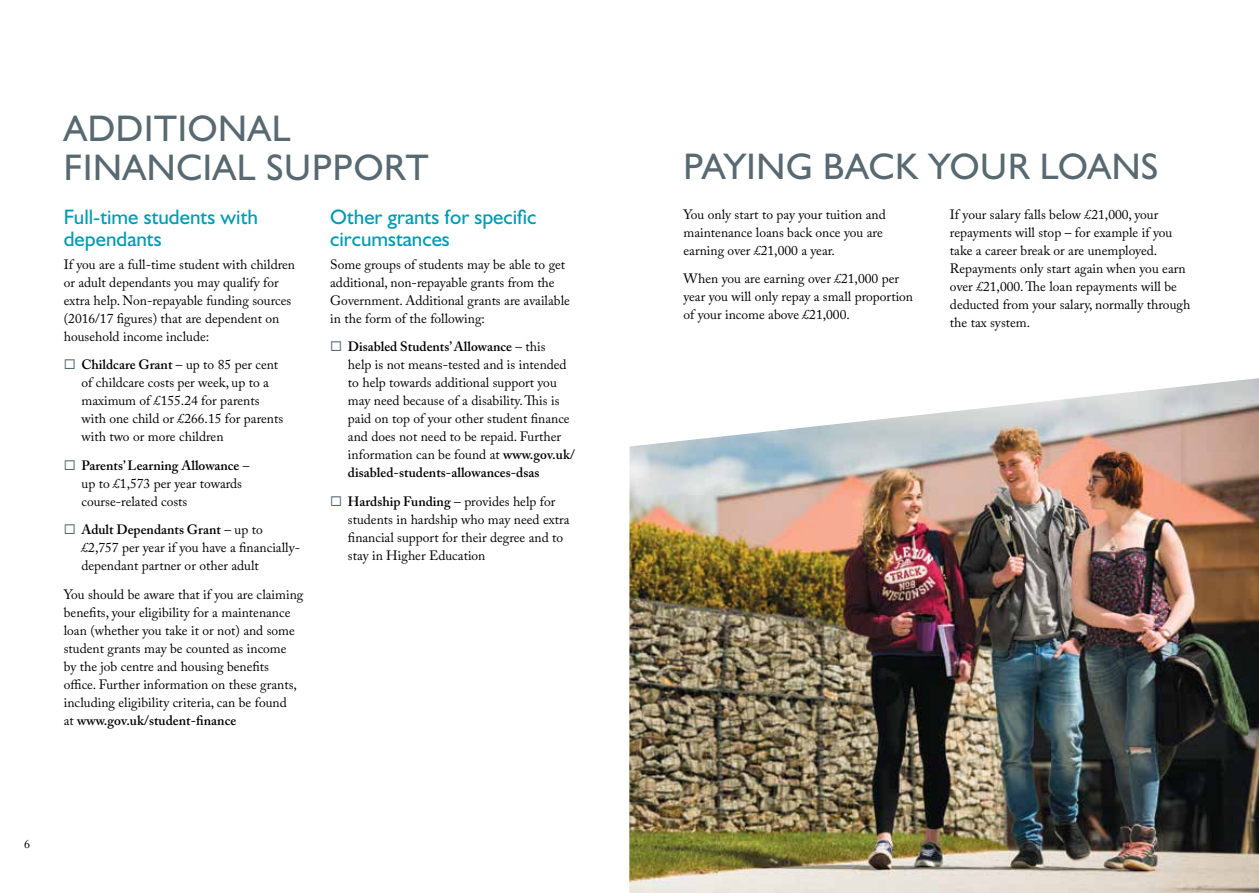
<style>
.page{position:relative;width:1259px;height:893px;background:#fff}
.page>*{position:absolute;margin:0;border:0;box-sizing:border-box;transform-origin:0 0}
.t1{font:37.2px/39px "Humanist 521 BT";letter-spacing:.02em;color:#586971}
.t2{font:21px/22.5px "Humanist 521 BT";color:#009bb2}
.t3{font:13.5px/18px "Adobe Caslon Pro";color:#000}
.t4{font:12px "Adobe Caslon Pro";color:#000}
.s1{color:#586971}
.s2{font-weight:600}
</style>
<div class="page">
<img style="left:629px;top:378px;width:630px;height:515px">
<h1 class="t1" style="left:64px;top:108px;width:366px">ADDITIONAL<br>FINANCIAL SUPPORT</h1>
<h2 class="t2" style="left:64px;top:205px;width:196px">Full-time students with dependants</h2>
<p class="t3" style="left:64px;top:255px;width:233px">If you are a full-time student with children or adult dependants you may qualify for extra help. Non-repayable funding sources (2016/17 figures) that are dependent on household income include:</p>
<p class="t3" style="left:81px;top:356px;width:203px;text-indent:-18px"><span class="s1">◻</span> <span class="s2">Childcare Grant</span> – up to 85 per cent of childcare costs per week, up to a maximum of £155.24 for parents with one child or £266.15 for parents with two or more children</p>
<p class="t3" style="left:81px;top:456px;width:170px;text-indent:-18px"><span class="s1">◻</span> <span class="s2">Parents’ Learning Allowance</span> – up to £1,573 per year towards course-related costs</p>
<p class="t3" style="left:81px;top:521px;width:220px;text-indent:-18px"><span class="s1">◻</span> <span class="s2">Adult Dependants Grant</span> – up to £2,757 per year if you have a financially&shy;dependant partner or other adult</p>
<p class="t3" style="left:64px;top:585px;width:241px">You should be aware that if you are claiming benefits, your eligibility for a maintenance loan (whether you take it or not) and some student grants may be counted as income<br>by the job centre and housing benefits office. Further information on these grants, including eligibility criteria, can be found<br>at <span class="s2">www.gov.uk/student-finance</span></p>
<h2 class="t2" style="left:330px;top:205px;width:208px">Other grants for specific circumstances</h2>
<p class="t3" style="left:330px;top:255px;width:241px">Some groups of students may be able to get additional, non-repayable grants from the Government. Additional grants are available in the form of the following:</p>
<p class="t3" style="left:348px;top:338px;width:228px;text-indent:-18px"><span class="s1">◻</span> <span class="s2">Disabled Students’ Allowance</span> – this<br>help is not means-tested and is intended to help towards additional support you may need because of a disability. This is paid on top of your other student finance and does not need to be repaid. Further information can be found at <span class="s2">www.gov.uk/ disabled-students-allowances-dsas</span></p>
<p class="t3" style="left:348px;top:492px;width:223px;text-indent:-18px"><span class="s1">◻</span> <span class="s2">Hardship Funding</span> – provides help for students in hardship who may need extra financial support for their degree and to stay in Higher Education</p>
<p class="t4" style="left:24px;top:837px;width:7px">6</p>
<h1 class="t1" style="left:683px;top:146px;width:476px">PAYING BACK YOUR LOANS</h1>
<p class="t3" style="left:683px;top:205px;width:204px">You only start to pay your tuition and maintenance loans back once you are earning over £21,000 a year.</p>
<p class="t3" style="left:683px;top:270px;width:231px">When you are earning over £21,000 per year you will only repay a small proportion of your income above £21,000.</p>
<p class="t3" style="left:950px;top:205px;width:242px">If your salary falls below £21,000, your repayments will stop – for example if you take a career break or are unemployed.<br>Repayments only start again when you earn over £21,000. The loan repayments will be deducted from your salary, normally through the tax system.</p>
</div>
